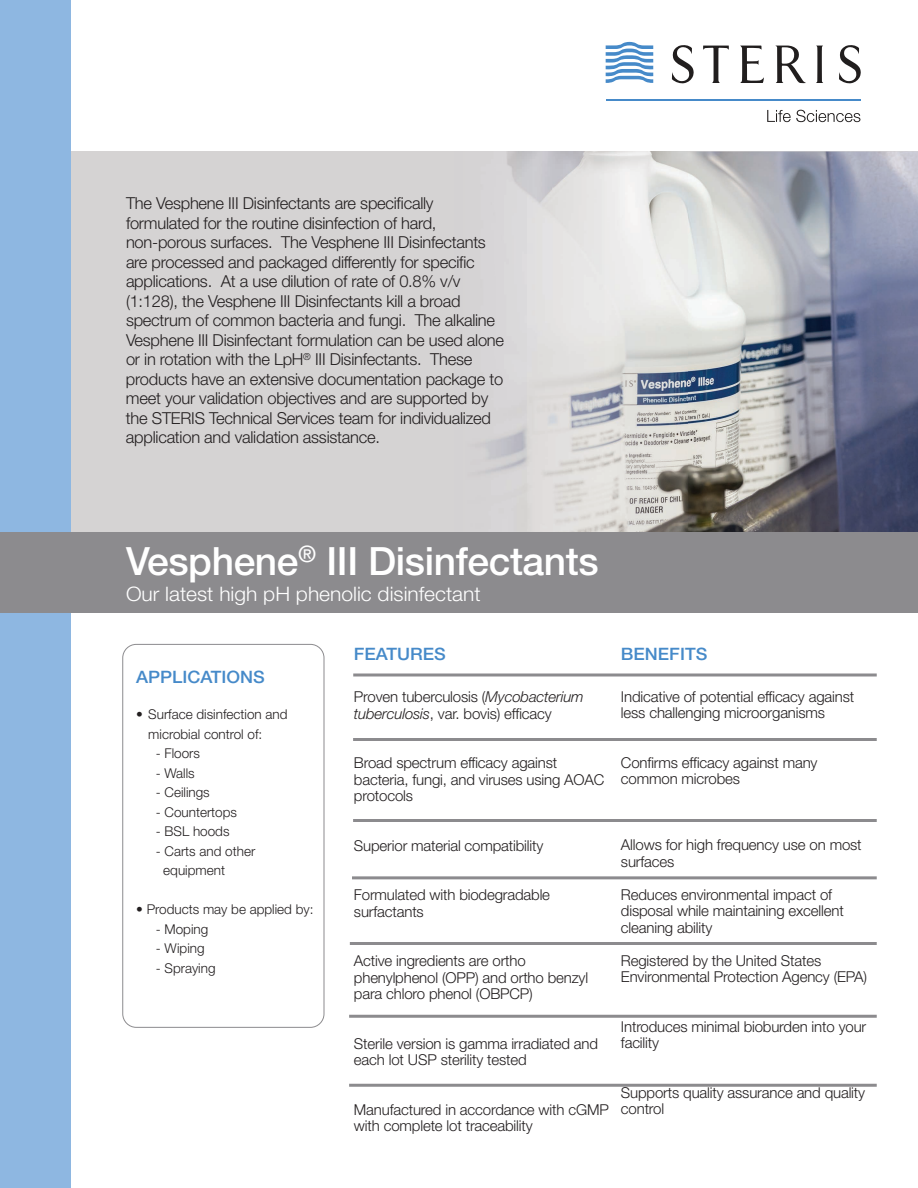
<style>
.page{position:relative;width:918px;height:1188px;background:#fff}
.page>*{position:absolute;margin:0;border:0;box-sizing:border-box;transform-origin:0 0}
.t1{font:500 39px "Helvetica Neue LT Std";letter-spacing:-.01em;color:#fff}
.t2{font:300 19.95px "Helvetica Neue LT Std";color:#fff;scale:1.05 1}
.t3{font:500 17.1px "Helvetica Neue LT Std";color:#468ac9;scale:1.05 1}
.t4{font:300 16.5px/19.5px "Helvetica Neue LT Std";letter-spacing:-.015em;color:#231f20}
.t5{font:300 15px/16.5px "Helvetica Neue LT Std";letter-spacing:-.01em;color:#231f20}
.t6{font:300 13.5px/19.5px "Helvetica Neue LT Std";color:#231f20}
.s1{font-style:italic}
</style>
<div class="page">
<div style="left:22px;top:152px;width:896px;height:391px;background:#d5d3d3"></div>
<img style="left:465px;top:151px;width:453px;height:381px">
<img style="left:465px;top:152px;width:223px;height:379px">
<div style="left:0;top:0;width:70px;height:1188px;background:#8eb7e1"></div>
<div style="left:0;top:532px;width:918px;height:80px;background:#8c8b8e"></div>
<hr style="left:353px;top:738px;width:524px;height:3px;background:#8c8b8e">
<hr style="left:353px;top:674px;width:524px;height:2px;background:#8c8b8e">
<hr style="left:353px;top:819px;width:524px;height:3px;background:#8c8b8e">
<hr style="left:352px;top:876px;width:525px;height:3px;background:#8c8b8e">
<hr style="left:350px;top:942px;width:527px;height:3px;background:#8c8b8e">
<hr style="left:349px;top:1015px;width:528px;height:3px;background:#8c8b8e">
<hr style="left:349px;top:1084px;width:528px;height:3px;background:#8c8b8e">
<svg style="left:767px;top:110px;width:93px;height:12px"></svg>
<hr style="left:606px;top:99px;width:255px;height:1px;background:#468ac9">
<svg style="left:606px;top:42px;width:47px;height:41px"></svg>
<svg style="left:816px;top:46px;width:7px;height:37px"></svg>
<svg style="left:672px;top:45px;width:22px;height:39px"></svg>
<svg style="left:839px;top:45px;width:22px;height:39px"></svg>
<svg style="left:740px;top:46px;width:24px;height:37px"></svg>
<svg style="left:703px;top:46px;width:26px;height:37px"></svg>
<svg style="left:776px;top:46px;width:30px;height:37px"></svg>
<div style="left:122px;top:644px;width:202px;height:384px;border:1px solid #8c8b8e;border-radius:14px"></div>
<p class="t4" style="left:126px;top:193px;width:380px">The Vesphene III Disinfectants are specifically formulated for the routine disinfection of hard, non-porous surfaces. The Vesphene III Disinfectants are processed and packaged differently for specific applications. At a use dilution of rate of 0.8% v/v (1:128), the Vesphene III Disinfectants kill a broad spectrum of common bacteria and fungi. The alkaline Vesphene III Disinfectant formulation can be used alone or in rotation with the LpH<sup>®</sup> III Disinfectants. These products have an extensive documentation package to meet your validation objectives and are supported by the STERIS Technical Services team for individualized application and validation assistance.</p>
<h1 class="t1" style="left:126px;top:538px;width:474px">Vesphene<sup>®</sup> III Disinfectants</h1>
<h2 class="t2" style="left:126px;top:582px;width:339px">Our latest high pH phenolic disinfectant</h2>
<p class="t3" style="left:136px;top:667px;width:124px">APPLICATIONS</p>
<p class="t6" style="left:148px;top:705px;width:141px;text-indent:-12px">• Surface disinfection and microbial control of:</p>
<p class="t6" style="left:156px;top:744px;width:46px">- Floors</p>
<p class="t6" style="left:156px;top:763px;width:40px">- Walls</p>
<p class="t6" style="left:156px;top:783px;width:55px">- Ceilings</p>
<p class="t6" style="left:156px;top:802px;width:83px">- Countertops</p>
<p class="t6" style="left:156px;top:822px;width:75px">- BSL hoods</p>
<p class="t6" style="left:163px;top:841px;width:94px;text-indent:-8px">- Carts and other equipment</p>
<p class="t6" style="left:136px;top:900px;width:179px">• Products may be applied by:</p>
<p class="t6" style="left:156px;top:919px;width:54px">- Moping</p>
<p class="t6" style="left:156px;top:939px;width:50px">- Wiping</p>
<p class="t6" style="left:156px;top:958px;width:61px">- Spraying</p>
<p class="t3" style="left:354px;top:644px;width:89px">FEATURES</p>
<p class="t5" style="left:354px;top:688px;width:231px">Proven tuberculosis (<span class="s1">Mycobacterium tuberculosis</span>, var. bovis) efficacy</p>
<p class="t5" style="left:354px;top:754px;width:252px">Broad spectrum efficacy against bacteria, fungi, and viruses using AOAC protocols</p>
<p class="t5" style="left:354px;top:837px;width:191px">Superior material compatibility</p>
<p class="t5" style="left:354px;top:886px;width:198px">Formulated with biodegradable surfactants</p>
<p class="t5" style="left:354px;top:952px;width:236px">Active ingredients are ortho phenylphenol (OPP) and ortho benzyl para chloro phenol (OBPCP)</p>
<p class="t5" style="left:354px;top:1035px;width:246px">Sterile version is gamma irradiated and each lot USP sterility tested</p>
<p class="t5" style="left:354px;top:1101px;width:256px">Manufactured in accordance with cGMP with complete lot traceability</p>
<p class="t3" style="left:621px;top:643px;width:84px">BENEFITS</p>
<p class="t5" style="left:621px;top:688px;width:235px">Indicative of potential efficacy against less challenging microorganisms</p>
<p class="t5" style="left:621px;top:754px;width:198px">Confirms efficacy against many common microbes</p>
<p class="t5" style="left:621px;top:836px;width:242px">Allows for high frequency use on most surfaces</p>
<p class="t5" style="left:621px;top:886px;width:224px">Reduces environmental impact of disposal while maintaining excellent cleaning ability</p>
<p class="t5" style="left:621px;top:952px;width:248px">Registered by the United States<br>Environmental Protection Agency (EPA)</p>
<p class="t5" style="left:621px;top:1018px;width:247px">Introduces minimal bioburden into your facility</p>
<p class="t5" style="left:621px;top:1084px;width:246px">Supports quality assurance and quality control</p>
</div>
